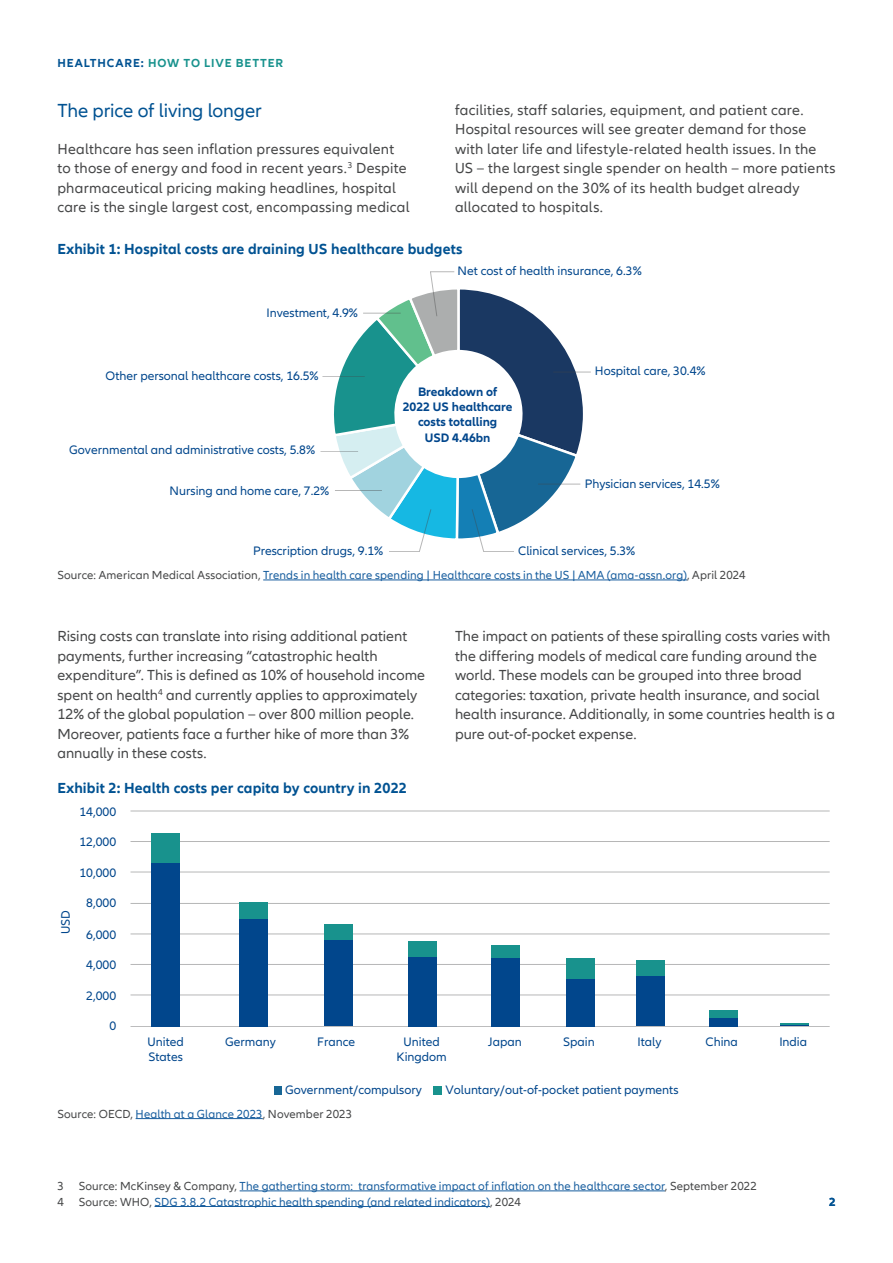
<style>
.page{position:relative;width:893px;height:1263px;background:#fff}
.page>*{position:absolute;margin:0;border:0;box-sizing:border-box;transform-origin:0 0}
.Headline_3{font:19.5px "Allianz Neo";letter-spacing:-.005em;color:#015292}
.Copy{font:15px/19.5px "Allianz Neo";letter-spacing:.005em;color:#454647}
.t1{font:700 15px "Allianz Neo";letter-spacing:.01em;color:#015292}
.t2{font:12.75px/15.3px "Allianz Neo";color:#01468c}
.t3{font:700 12.75px/15.3px "Allianz Neo";color:#01468c;text-align:center}
.Disclaimer_Indented{font:12px "Allianz Neo";letter-spacing:.01em;color:#175d9e}
.Disclaimer_footnote{font:12px "Allianz Neo";letter-spacing:.01em;color:#175d9e}
.Disclaimer_footnote-2{font:12px "Allianz Neo";letter-spacing:.01em;color:#454647}
.t4{font:700 12px "Allianz Neo";letter-spacing:.075em;color:#18928d}
.t5{font:700 12px "Allianz Neo";color:#015292}
.s1{color:#015292}
.s2{color:#454647}
.s3{color:#175d9e}
</style>
<div class="page">
<hr style="left:240px;top:1190px;width:425px;height:1px;background:#175d9e">
<hr style="left:155px;top:1206px;width:335px;height:1px;background:#175d9e">
<hr style="left:553px;top:372px;width:38px;height:1px;background:#454647">
<hr style="left:322px;top:376px;width:43px;height:1px;background:#454647">
<hr style="left:320px;top:451px;width:38px;height:1px;background:#454647">
<svg style="left:327px;top:271px;width:260px;height:281px"></svg>
<hr style="left:263px;top:580px;width:424px;height:1px;background:#175d9e">
<hr style="left:131px;top:995px;width:699px;height:1px;background:#454647">
<hr style="left:131px;top:964px;width:699px;height:1px;background:#454647">
<hr style="left:131px;top:934px;width:699px;height:1px;background:#454647">
<hr style="left:131px;top:903px;width:699px;height:1px;background:#454647">
<hr style="left:131px;top:872px;width:699px;height:1px;background:#454647">
<hr style="left:131px;top:841px;width:699px;height:1px;background:#454647">
<hr style="left:131px;top:811px;width:699px;height:1px;background:#454647">
<hr style="left:131px;top:1026px;width:699px;height:1px;background:#454647">
<div style="left:152px;top:863px;width:28px;height:163px;background:#01468c"></div>
<div style="left:152px;top:833px;width:28px;height:30px;background:#18928d"></div>
<div style="left:240px;top:919px;width:28px;height:107px;background:#01468c"></div>
<div style="left:240px;top:902px;width:28px;height:17px;background:#18928d"></div>
<div style="left:324px;top:939px;width:28px;height:87px;background:#01468c"></div>
<div style="left:324px;top:924px;width:28px;height:15px;background:#18928d"></div>
<div style="left:409px;top:957px;width:28px;height:69px;background:#01468c"></div>
<div style="left:409px;top:941px;width:28px;height:16px;background:#18928d"></div>
<div style="left:492px;top:957px;width:28px;height:69px;background:#01468c"></div>
<div style="left:492px;top:945px;width:28px;height:12px;background:#18928d"></div>
<div style="left:566px;top:978px;width:29px;height:48px;background:#01468c"></div>
<div style="left:566px;top:958px;width:29px;height:20px;background:#18928d"></div>
<div style="left:636px;top:975px;width:28px;height:51px;background:#01468c"></div>
<div style="left:636px;top:960px;width:28px;height:15px;background:#18928d"></div>
<div style="left:709px;top:1018px;width:29px;height:8px;background:#01468c"></div>
<div style="left:709px;top:1011px;width:29px;height:7px;background:#18928d"></div>
<hr style="left:780px;top:1024px;width:29px;height:2px;background:#01468c">
<svg style="left:780px;top:1023px;width:29px;height:1px"></svg>
<div style="left:274px;top:1086px;width:7px;height:9px;background:#176695"></div>
<div style="left:434px;top:1086px;width:8px;height:9px;background:#18928d"></div>
<hr style="left:136px;top:1118px;width:127px;height:1px;background:#175d9e">
<p class="t4" style="left:57px;top:56px;width:227px"><span class="s1">HEALTHCARE:</span> HOW TO LIVE BETTER</p>
<p class="Headline_3" style="left:57px;top:99px;width:206px">The price of living longer</p>
<p class="Copy" style="left:57px;top:139px;width:354px">Healthcare has seen inflation pressures equivalent to those of energy and food in recent years.<sup>3</sup> Despite pharmaceutical pricing making headlines, hospital care is the single largest cost, encompassing medical</p>
<p class="Copy" style="left:455px;top:100px;width:382px">facilities, staff salaries, equipment, and patient care.<br>Hospital resources will see greater demand for those with later life and lifestyle-related health issues. In the US – the largest single spender on health – more patients will depend on the 30% of its health budget already allocated to hospitals.</p>
<p class="t1" style="left:57px;top:240px;width:407px">Exhibit 1: Hospital costs are draining US healthcare budgets</p>
<p class="t2" style="left:458px;top:264px;width:186px">Net cost of health insurance, 6.3%</p>
<p class="t2" style="left:266px;top:306px;width:93px">Investment, 4.9%</p>
<p class="t2" style="left:106px;top:369px;width:215px">Other personal healthcare costs, 16.5%</p>
<p class="t2" style="left:69px;top:443px;width:247px">Governmental and administrative costs, 5.8%</p>
<p class="t2" style="left:170px;top:483px;width:161px">Nursing and home care, 7.2%</p>
<p class="t2" style="left:253px;top:544px;width:132px">Prescription drugs, 9.1%</p>
<p class="t3" style="left:403px;top:384px;width:111px">Breakdown of<br>2022 US healthcare costs totalling<br>USD 4.46bn</p>
<p class="t2" style="left:595px;top:363px;width:112px">Hospital care, 30.4%</p>
<p class="t2" style="left:585px;top:476px;width:137px">Physician services, 14.5%</p>
<p class="t2" style="left:518px;top:544px;width:119px">Clinical services, 5.3%</p>
<p class="Disclaimer_footnote" style="left:57px;top:568px;width:690px"><span class="s2">Source: American Medical Association,</span> Trends in health care spending | Healthcare costs in the US | AMA (ama-assn.org)<span class="s2">, April 2024</span></p>
<p class="Copy" style="left:57px;top:627px;width:369px">Rising costs can translate into rising additional patient payments, further increasing “catastrophic health expenditure”. This is defined as 10% of household income spent on health<sup>4</sup> and currently applies to approximately 12% of the global population – over 800 million people.<br>Moreover, patients face a further hike of more than 3% annually in these costs.</p>
<p class="Copy" style="left:455px;top:627px;width:382px">The impact on patients of these spiralling costs varies with the differing models of medical care funding around the world. These models can be grouped into three broad categories: taxation, private health insurance, and social health insurance. Additionally, in some countries health is a pure out-of-pocket expense.</p>
<p class="t1" style="left:57px;top:779px;width:351px">Exhibit 2: Health costs per capita by country in 2022</p>
<p class="t2" style="left:79px;top:804px;width:38px">14,000</p>
<p class="t2" style="left:79px;top:834px;width:38px">12,000</p>
<p class="t2" style="left:58px;top:934px;width:25px;rotate:-90deg">USD</p>
<p class="t2" style="left:79px;top:865px;width:38px">10,000</p>
<p class="t2" style="left:86px;top:895px;width:32px">8,000</p>
<p class="t2" style="left:86px;top:927px;width:32px">6,000</p>
<p class="t2" style="left:86px;top:957px;width:32px">4,000</p>
<p class="t2" style="left:86px;top:988px;width:32px">2,000</p>
<p class="t2" style="left:109px;top:1018px;width:8px">0</p>
<p class="t2" style="left:148px;top:1034px;width:38px">United<br>States</p>
<p class="t2" style="left:225px;top:1034px;width:52px">Germany</p>
<p class="t2" style="left:317px;top:1034px;width:39px">France</p>
<p class="t2" style="left:397px;top:1034px;width:52px;text-align:center">United<br>Kingdom</p>
<p class="t2" style="left:488px;top:1034px;width:35px">Japan</p>
<p class="t2" style="left:563px;top:1034px;width:33px">Spain</p>
<p class="t2" style="left:637px;top:1034px;width:26px">Italy</p>
<p class="t2" style="left:706px;top:1034px;width:34px">China</p>
<p class="t2" style="left:779px;top:1034px;width:29px">India</p>
<p class="t2" style="left:285px;top:1083px;width:138px">Government/compulsory</p>
<p class="t2" style="left:445px;top:1083px;width:235px">Voluntary/out-of-pocket patient payments</p>
<p class="Disclaimer_footnote-2" style="left:57px;top:1107px;width:296px">Source: OECD, <span class="s3">Health at a Glance 2023</span>, November 2023</p>
<p class="Disclaimer_Indented" style="left:57px;top:1179px;width:701px"><span class="s2">3 Source: McKinsey &amp; Company,</span> The gatherting storm: transformative impact of inflation on the healthcare sector<span class="s2">, September 2022</span></p>
<p class="Disclaimer_Indented" style="left:57px;top:1195px;width:465px"><span class="s2">4 Source: WHO,</span> SDG 3.8.2 Catastrophic health spending (and related indicators)<span class="s2">, 2024</span></p>
<p class="t5" style="left:829px;top:1194px;width:8px">2</p>
</div>
